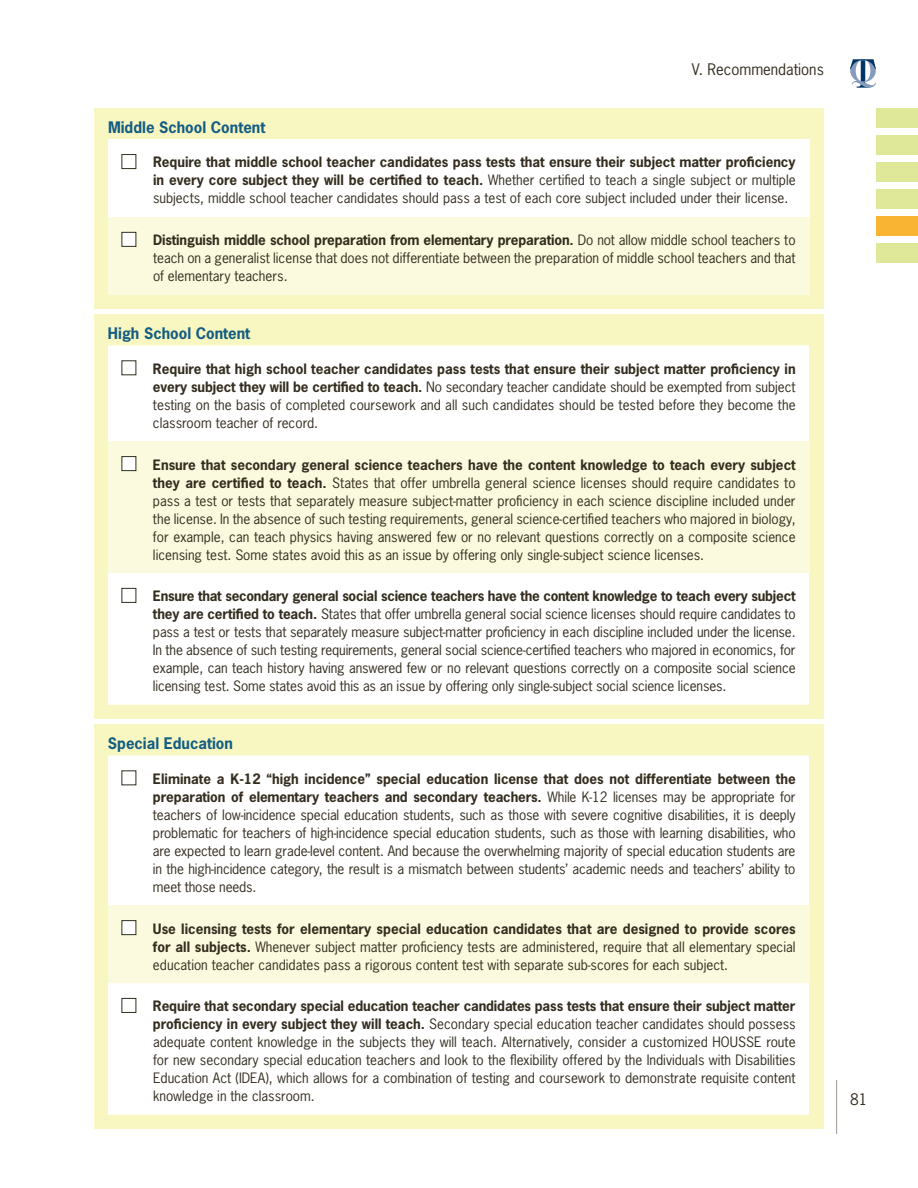
<style>
.page{position:relative;width:918px;height:1188px;background:#fff}
.page>*{position:absolute;margin:0;border:0;box-sizing:border-box;transform-origin:0 0}
.paragraph{font:700 15px "News Gothic Std";color:#135d83}
.t1{font:15px "News Gothic Std";color:#342d1f}
.check_list_w_o_numbe{font:13.5px/18px "News Gothic Std";color:#342d1f;text-align:justify}
.s1{font-weight:700}
</style>
<div class="page">
<svg style="left:850px;top:59px;width:26px;height:29px"></svg>
<hr style="left:836px;top:1080px;width:1px;height:54px;background:#9f9992">
<div style="left:876px;top:108px;width:42px;height:19px;background:#dfe799"></div>
<div style="left:876px;top:135px;width:42px;height:19px;background:#dfe799"></div>
<div style="left:876px;top:162px;width:42px;height:19px;background:#dfe799"></div>
<div style="left:876px;top:189px;width:42px;height:19px;background:#dfe799"></div>
<div style="left:876px;top:216px;width:42px;height:19px;background:#f8b432"></div>
<div style="left:876px;top:243px;width:42px;height:19px;background:#dfe799"></div>
<div style="left:94px;top:108px;width:730px;height:200px;background:#f9f7c1"></div>
<div style="left:108px;top:139px;width:701px;height:78px;background:#fff"></div>
<div style="left:108px;top:217px;width:701px;height:78px;background:#fbfade"></div>
<div style="left:122px;top:154px;width:14px;height:15px;background:#fff;border:1px solid #342d1f"></div>
<div style="left:122px;top:232px;width:14px;height:15px;background:#fff;border:1px solid #342d1f"></div>
<div style="left:94px;top:314px;width:730px;height:404px;background:#f9f7c1"></div>
<div style="left:108px;top:345px;width:701px;height:360px;background:#fff"></div>
<div style="left:108px;top:441px;width:701px;height:132px;background:#fbfade"></div>
<div style="left:122px;top:360px;width:14px;height:15px;background:#fff"></div>
<div style="left:122px;top:456px;width:14px;height:15px;background:#fff;border:1px solid #342d1f"></div>
<div style="left:122px;top:588px;width:14px;height:15px;background:#fff;border:1px solid #342d1f"></div>
<div style="left:94px;top:724px;width:730px;height:404px;background:#f9f7c1"></div>
<div style="left:108px;top:755px;width:701px;height:360px;background:#fff"></div>
<div style="left:108px;top:905px;width:701px;height:78px;background:#fbfade"></div>
<div style="left:122px;top:770px;width:14px;height:15px;background:#fff"></div>
<div style="left:122px;top:920px;width:14px;height:15px;background:#fff;border:1px solid #342d1f"></div>
<div style="left:122px;top:998px;width:14px;height:15px;background:#fff;border:1px solid #342d1f"></div>
<p class="t1" style="left:692px;top:60px;width:134px">V. Recommendations</p>
<p class="paragraph" style="left:108px;top:118px;width:159px">Middle School Content</p>
<p class="check_list_w_o_numbe" style="left:153px;top:153px;width:644px"><span class="s1">Require that middle school teacher candidates pass tests that ensure their subject matter proficiency in every core subject they will be certified to teach.</span> Whether certified to teach a single subject or multiple subjects, middle school teacher candidates should pass a test of each core subject included under their license.</p>
<p class="check_list_w_o_numbe" style="left:153px;top:231px;width:644px"><span class="s1">Distinguish middle school preparation from elementary preparation.</span> Do not allow middle school teachers to teach on a generalist license that does not differentiate between the preparation of middle school teachers and that of elementary teachers.</p>
<p class="paragraph" style="left:108px;top:324px;width:144px">High School Content</p>
<p class="check_list_w_o_numbe" style="left:153px;top:360px;width:644px"><span class="s1">Require that high school teacher candidates pass tests that ensure their subject matter proficiency in every subject they will be certified to teach.</span> No secondary teacher candidate should be exempted from subject testing on the basis of completed coursework and all such candidates should be tested before they become the classroom teacher of record.</p>
<p class="check_list_w_o_numbe" style="left:153px;top:455px;width:644px"><span class="s1">Ensure that secondary general science teachers have the content knowledge to teach every subject they are certified to teach.</span> States that offer umbrella general science licenses should require candidates to pass a test or tests that separately measure subject-matter proficiency in each science discipline included under the license. In the absence of such testing requirements, general science-certified teachers who majored in biology, for example, can teach physics having answered few or no relevant questions correctly on a composite science licensing test. Some states avoid this as an issue by offering only single-subject science licenses.</p>
<p class="check_list_w_o_numbe" style="left:153px;top:587px;width:644px"><span class="s1">Ensure that secondary general social science teachers have the content knowledge to teach every subject they are certified to teach.</span> States that offer umbrella general social science licenses should require candidates to pass a test or tests that separately measure subject-matter proficiency in each discipline included under the license.<br>In the absence of such testing requirements, general social science-certified teachers who majored in economics, for example, can teach history having answered few or no relevant questions correctly on a composite social science licensing test. Some states avoid this as an issue by offering only single-subject social science licenses.</p>
<p class="paragraph" style="left:108px;top:734px;width:126px">Special Education</p>
<p class="check_list_w_o_numbe" style="left:153px;top:770px;width:644px"><span class="s1">Eliminate a K-12 “high incidence” special education license that does not differentiate between the preparation of elementary teachers and secondary teachers.</span> While K-12 licenses may be appropriate for teachers of low-incidence special education students, such as those with severe cognitive disabilities, it is deeply problematic for teachers of high-incidence special education students, such as those with learning disabilities, who are expected to learn grade-level content. And because the overwhelming majority of special education students are in the high-incidence category, the result is a mismatch between students’ academic needs and teachers’ ability to meet those needs.</p>
<p class="check_list_w_o_numbe" style="left:153px;top:919px;width:644px"><span class="s1">Use licensing tests for elementary special education candidates that are designed to provide scores for all subjects.</span> Whenever subject matter proficiency tests are administered, require that all elementary special education teacher candidates pass a rigorous content test with separate sub-scores for each subject.</p>
<p class="check_list_w_o_numbe" style="left:153px;top:997px;width:644px"><span class="s1">Require that secondary special education teacher candidates pass tests that ensure their subject matter proficiency in every subject they will teach.</span> Secondary special education teacher candidates should possess adequate content knowledge in the subjects they will teach. Alternatively, consider a customized HOUSSE route for new secondary special education teachers and look to the flexibility offered by the Individuals with Disabilities Education Act (IDEA), which allows for a combination of testing and coursework to demonstrate requisite content knowledge in the classroom.</p>
<p class="t1" style="left:850px;top:1089px;width:19px">81</p>
</div>
